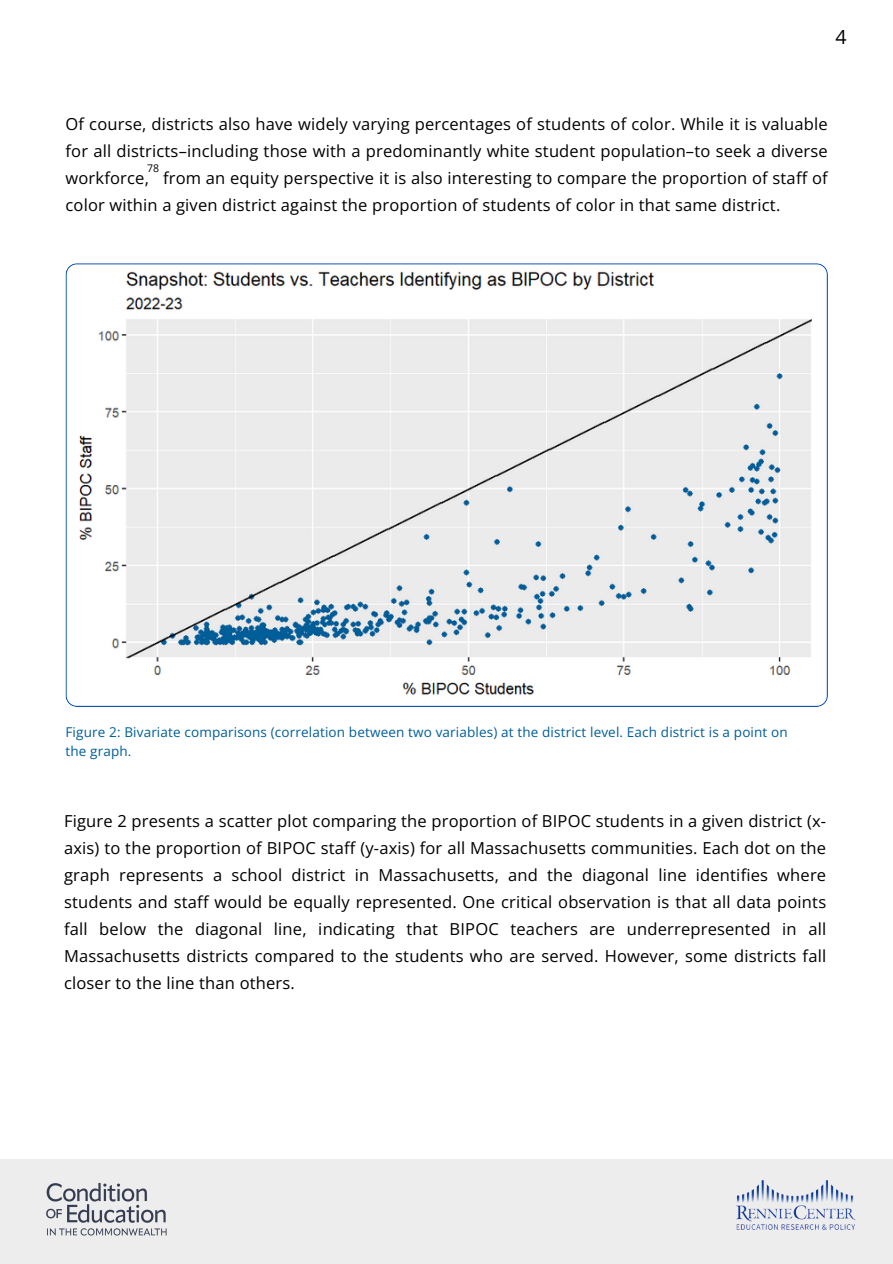
<style>
.page{position:relative;width:893px;height:1264px;background:#fff}
.page>*{position:absolute;margin:0;border:0;box-sizing:border-box;transform-origin:0 0}
.t1{font:19.5px "Open Sans";color:#000}
.t2{font:16.5px/27px "Open Sans";letter-spacing:.01em;color:#000;text-align:justify}
.t3{font:13.5px "Open Sans";letter-spacing:.01em;color:#005e99}
.t4{font:10.5px "Open Sans";color:#000}
</style>
<div class="page">
<svg style="left:65px;top:263px;width:762px;height:443px"></svg>
<div style="left:0;top:1159px;width:892px;height:104px;background:#ededee"></div>
<img style="left:736px;top:1180px;width:119px;height:49px">
<img style="left:46px;top:1182px;width:121px;height:54px">
<p class="t1" style="left:835px;top:23px;width:13px">4</p>
<p class="t2" style="left:65px;top:110px;width:763px">Of course, districts also have widely varying percentages of students of color. While it is valuable for all districts–including those with a predominantly white student population–to seek a diverse workforce, from an equity perspective it is also interesting to compare the proportion of staff of color within a given district against the proportion of students of color in that same district.</p>
<p class="t4" style="left:147px;top:161px;width:13px">78</p>
<p class="t3" style="left:65px;top:722px;width:723px">Figure 2: Bivariate comparisons (correlation between two variables) at the district level. Each district is a point on</p>
<p class="t3" style="left:65px;top:741px;width:67px">the graph.</p>
<p class="t2" style="left:64px;top:806px;width:763px">Figure 2 presents a scatter plot comparing the proportion of BIPOC students in a given district (x&shy;axis) to the proportion of BIPOC staff (y-axis) for all Massachusetts communities. Each dot on the graph represents a school district in Massachusetts, and the diagonal line identifies where students and staff would be equally represented. One critical observation is that all data points fall below the diagonal line, indicating that BIPOC teachers are underrepresented in all Massachusetts districts compared to the students who are served. However, some districts fall closer to the line than others.</p>
</div>
